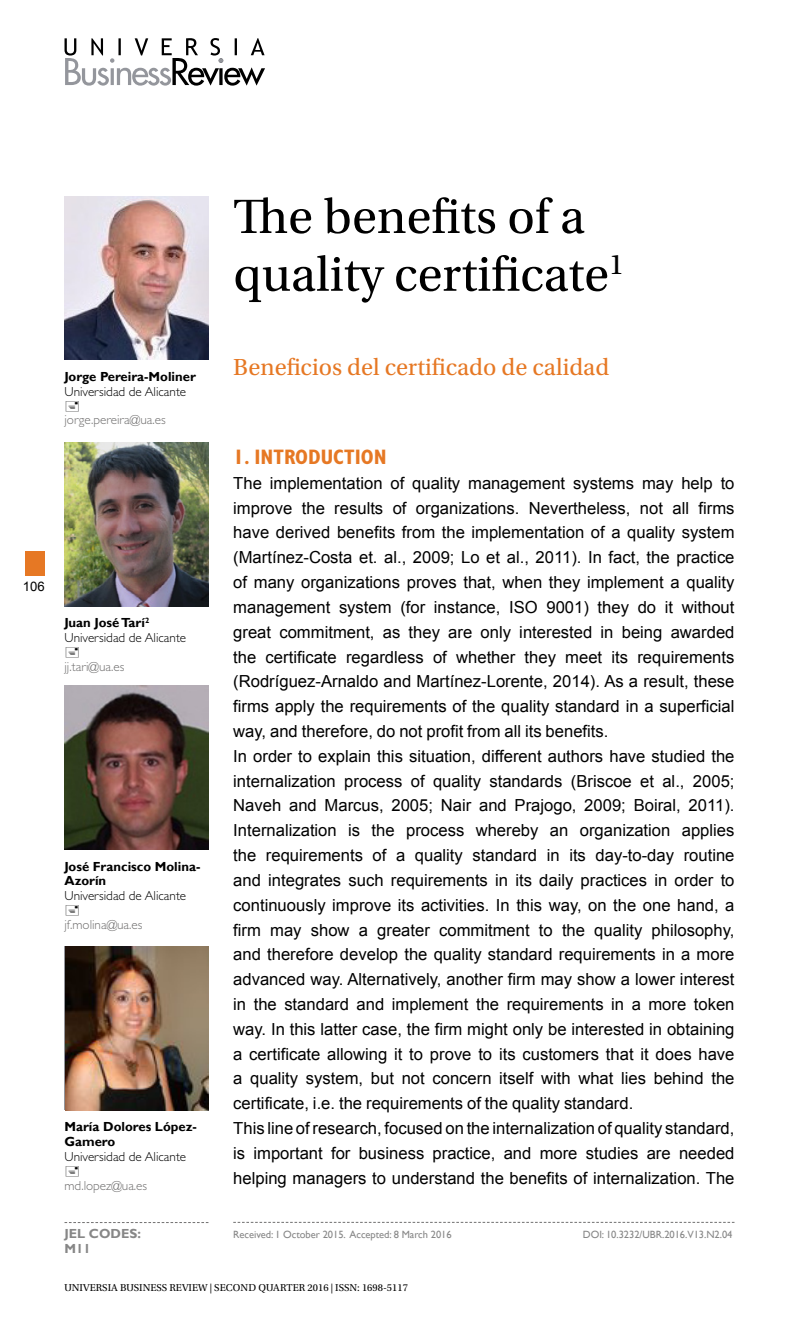
<style>
.page{position:relative;width:809px;height:1340px;background:#fff}
.page>*{position:absolute;margin:0;border:0;box-sizing:border-box;transform-origin:0 0}
.t1{font:50.75px/57.8px "Utopia Std";color:#000}
.t2{font:24.5px "Utopia Std";color:#e67824}
.t3{font:700 condensed 21px "Gill Sans Std";color:#e67824}
.t4{font:16.62px/24.8px "Arial";color:#000}
.t5{font:300 13.12px "Gill Sans Std";color:#000}
.t6{font:700 13.12px/14.9px "Gill Sans";color:#000}
.t7{font:300 13.12px "Gill Sans Std";color:#706f6f}
.t8{font:700 13.12px "Gill Sans";color:#878787}
.t9{font:13.12px "Arial";color:#000}
.t10{font:10.5px "Gill Sans";letter-spacing:-.005em;color:#878787}
.t11{font:10.5px "Utopia Std";color:#000}
</style>
<div class="page">
<div style="left:25px;top:551px;width:20px;height:24px;background:#e67824"></div>
<svg style="left:64px;top:38px;width:201px;height:48px"></svg>
<svg style="left:233px;top:1221px;width:501px;height:1px"></svg>
<svg style="left:64px;top:1222px;width:144px;height:1px"></svg>
<img style="left:64px;top:443px;width:144px;height:163px">
<img style="left:64px;top:686px;width:144px;height:163px">
<img style="left:64px;top:196px;width:144px;height:164px">
<img style="left:66px;top:946px;width:142px;height:164px">
<h1 class="t1" style="left:233px;top:188px;width:392px">The benefits of a quality certificate<sup>1</sup></h1>
<p class="t9" style="left:23px;top:577px;width:23px">106</p>
<p class="t6" style="left:64px;top:369px;width:133px">Jorge Pereira-Moliner</p>
<p class="t5" style="left:64px;top:384px;width:123px">Universidad de Alicante</p>
<p class="t7" style="left:64px;top:412px;width:103px">jorge.pereira@ua.es</p>
<p class="t6" style="left:64px;top:616px;width:86px">Juan José Tarí<sup>2</sup></p>
<p class="t5" style="left:64px;top:630px;width:123px">Universidad de Alicante</p>
<p class="t7" style="left:64px;top:659px;width:61px">jj.tari@ua.es</p>
<p class="t6" style="left:64px;top:859px;width:137px">José Francisco Molina-<br>Azorín</p>
<p class="t5" style="left:64px;top:888px;width:123px">Universidad de Alicante</p>
<p class="t7" style="left:64px;top:917px;width:79px">jf.molina@ua.es</p>
<p class="t6" style="left:64px;top:1119px;width:134px">María Dolores López-<br>Gamero</p>
<p class="t5" style="left:64px;top:1149px;width:123px">Universidad de Alicante</p>
<p class="t7" style="left:64px;top:1177px;width:84px">md.lopez@ua.es</p>
<h2 class="t2" style="left:233px;top:353px;width:377px">Beneficios del certificado de calidad</h2>
<p class="t3" style="left:233px;top:444px;width:155px">1. INTRODUCTION</p>
<p class="t4" style="left:233px;top:471px;width:503px">The implementation of quality management systems may help to improve the results of organizations. Nevertheless, not all firms have derived benefits from the implementation of a quality system (Martínez-Costa et. al., 2009; Lo et al., 2011). In fact, the practice of many organizations proves that, when they implement a quality management system (for instance, ISO 9001) they do it without great commitment, as they are only interested in being awarded the certificate regardless of whether they meet its requirements (Rodríguez-Arnaldo and Martínez-Lorente, 2014). As a result, these firms apply the requirements of the quality standard in a superficial way, and therefore, do not profit from all its benefits.<br>In order to explain this situation, different authors have studied the internalization process of quality standards (Briscoe et al., 2005; Naveh and Marcus, 2005; Nair and Prajogo, 2009; Boiral, 2011).<br>Internalization is the process whereby an organization applies the requirements of a quality standard in its day-to-day routine and integrates such requirements in its daily practices in order to continuously improve its activities. In this way, on the one hand, a firm may show a greater commitment to the quality philosophy, and therefore develop the quality standard requirements in a more advanced way. Alternatively, another firm may show a lower interest in the standard and implement the requirements in a more token way. In this latter case, the firm might only be interested in obtaining a certificate allowing it to prove to its customers that it does have a quality system, but not concern itself with what lies behind the certificate, i.e. the requirements of the quality standard.<br>This line of research, focused on the internalization of quality standard, is important for business practice, and more studies are needed helping managers to understand the benefits of internalization. The</p>
<p class="t8" style="left:64px;top:1225px;width:78px">JEL CODES:</p>
<p class="t10" style="left:233px;top:1227px;width:220px">Received: 1 October 2015. Accepted: 8 March 2016</p>
<p class="t10" style="left:583px;top:1227px;width:151px">DOI: 10.3232/UBR.2016.V13.N2.04</p>
<p class="t8" style="left:64px;top:1240px;width:28px">M11</p>
<p class="t11" style="left:64px;top:1281px;width:345px">UNIVERSIA BUSINESS REVIEW | SECOND QUARTER 2016 | ISSN: 1698-5117</p>
</div>
